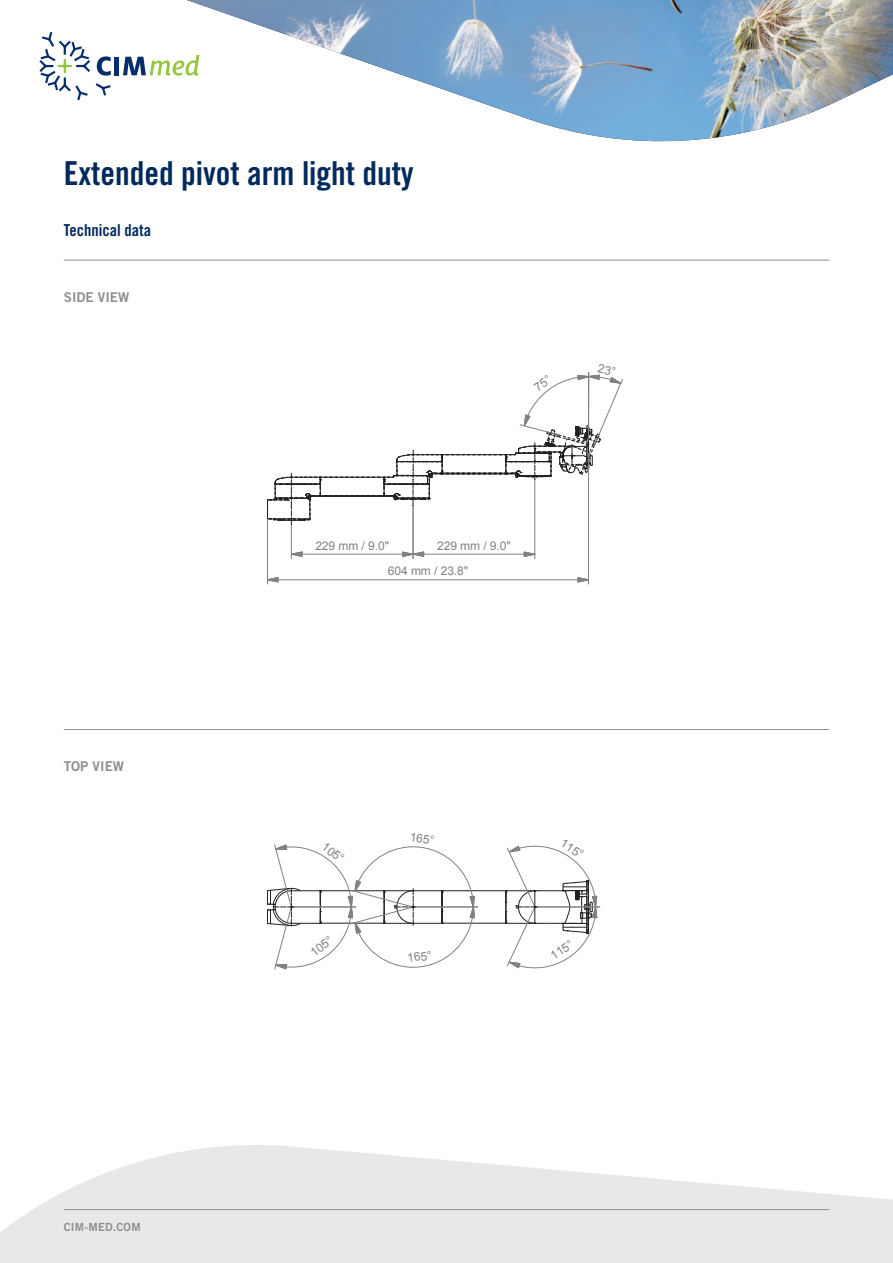
<style>
.page{position:relative;width:893px;height:1263px;background:#fff}
.page>*{position:absolute;margin:0;border:0;box-sizing:border-box;transform-origin:0 0}
.t1{font:33px "Trade Gothic LT Std Bd Cn 20";color:#002a5b}
.t2{font:16.5px "Trade Gothic LT Std Bd Cn 20";color:#002a5b}
.t3{font:13.5px "Trade Gothic LT Std Bd 2";color:#8e8e8f}
.t4{font:12px/25.5px "Arial";letter-spacing:-.01em;color:#808180}
.t5{font:11.25px "Trade Gothic LT Std Bd 2";letter-spacing:.02em;color:#8e8e8f}
</style>
<div class="page">
<img style="left:187px;top:0;width:706px;height:142px">
<svg style="left:0;top:1145px;width:893px;height:118px;fill:#e9e8e8"></svg>
<hr style="left:64px;top:260px;width:765px;height:1px;background:#8e8e8f">
<hr style="left:64px;top:729px;width:765px;height:1px;background:#8e8e8f">
<hr style="left:64px;top:1209px;width:765px;height:1px;background:#8e8e8f">
<svg style="left:96px;top:83px;width:15px;height:13px"></svg>
<svg style="left:97px;top:56px;width:14px;height:20px"></svg>
<div style="left:114px;top:57px;width:5px;height:18px;background:#052d69"></div>
<svg style="left:123px;top:55px;width:76px;height:21px"></svg>
<svg style="left:39px;top:32px;width:51px;height:68px"></svg>
<svg style="left:524px;top:551px;width:11px;height:6px"></svg>
<hr style="left:424px;top:554px;width:100px;height:1px;background:#808180">
<hr style="left:535px;top:479px;width:1px;height:79px;background:#808180">
<svg style="left:290px;top:551px;width:13px;height:6px"></svg>
<svg style="left:402px;top:551px;width:22px;height:6px"></svg>
<hr style="left:302px;top:554px;width:100px;height:1px;background:#808180">
<hr style="left:291px;top:524px;width:1px;height:34px;background:#808180">
<hr style="left:413px;top:505px;width:1px;height:53px;background:#808180">
<svg style="left:577px;top:577px;width:11px;height:5px"></svg>
<svg style="left:268px;top:577px;width:11px;height:5px"></svg>
<hr style="left:278px;top:579px;width:300px;height:1px;background:#808180">
<hr style="left:267px;top:519px;width:1px;height:65px;background:#808180">
<hr style="left:588px;top:453px;width:1px;height:131px;background:#808180">
<hr style="left:442px;top:923px;width:64px;height:1px;background:#231f20">
<hr style="left:442px;top:890px;width:64px;height:1px;background:#231f20">
<svg style="left:505px;top:845px;width:92px;height:124px"></svg>
<hr style="left:537px;top:907px;width:63px;height:1px;background:#808180">
<hr style="left:416px;top:907px;width:61px;height:1px;background:#808180">
<svg style="left:267px;top:844px;width:208px;height:126px"></svg>
<hr style="left:294px;top:907px;width:62px;height:1px;background:#808180">
<svg style="left:267px;top:372px;width:356px;height:153px"></svg>
<h1 class="t1" style="left:64px;top:154px;width:351px">Extended pivot arm light duty</h1>
<h2 class="t2" style="left:64px;top:220px;width:89px">Technical data</h2>
<p class="t3" style="left:64px;top:288px;width:67px">SIDE VIEW</p>
<p class="t3" style="left:64px;top:758px;width:62px">TOP VIEW</p>
<p class="t4" style="left:315px;top:533px;width:75px">229 mm / 9.0"</p>
<p class="t4" style="left:388px;top:533px;width:124px;text-indent:49px">229 mm / 9.0"<br>604 mm / 23.8"</p>
<p class="t4" style="left:331px;top:835px;width:26px;rotate:38deg">105°</p>
<p class="t4" style="left:304px;top:944px;width:26px;rotate:-38deg">105°</p>
<p class="t4" style="left:412px;top:825px;width:26px;rotate:8deg">165°</p>
<p class="t4" style="left:406px;top:945px;width:26px;rotate:-7deg">165°</p>
<p class="t4" style="left:569px;top:831px;width:26px;rotate:33deg">115°</p>
<p class="t4" style="left:545px;top:946px;width:26px;rotate:-33deg">115°</p>
<p class="t5" style="left:64px;top:1220px;width:78px">CIM-MED.COM</p>
</div>
